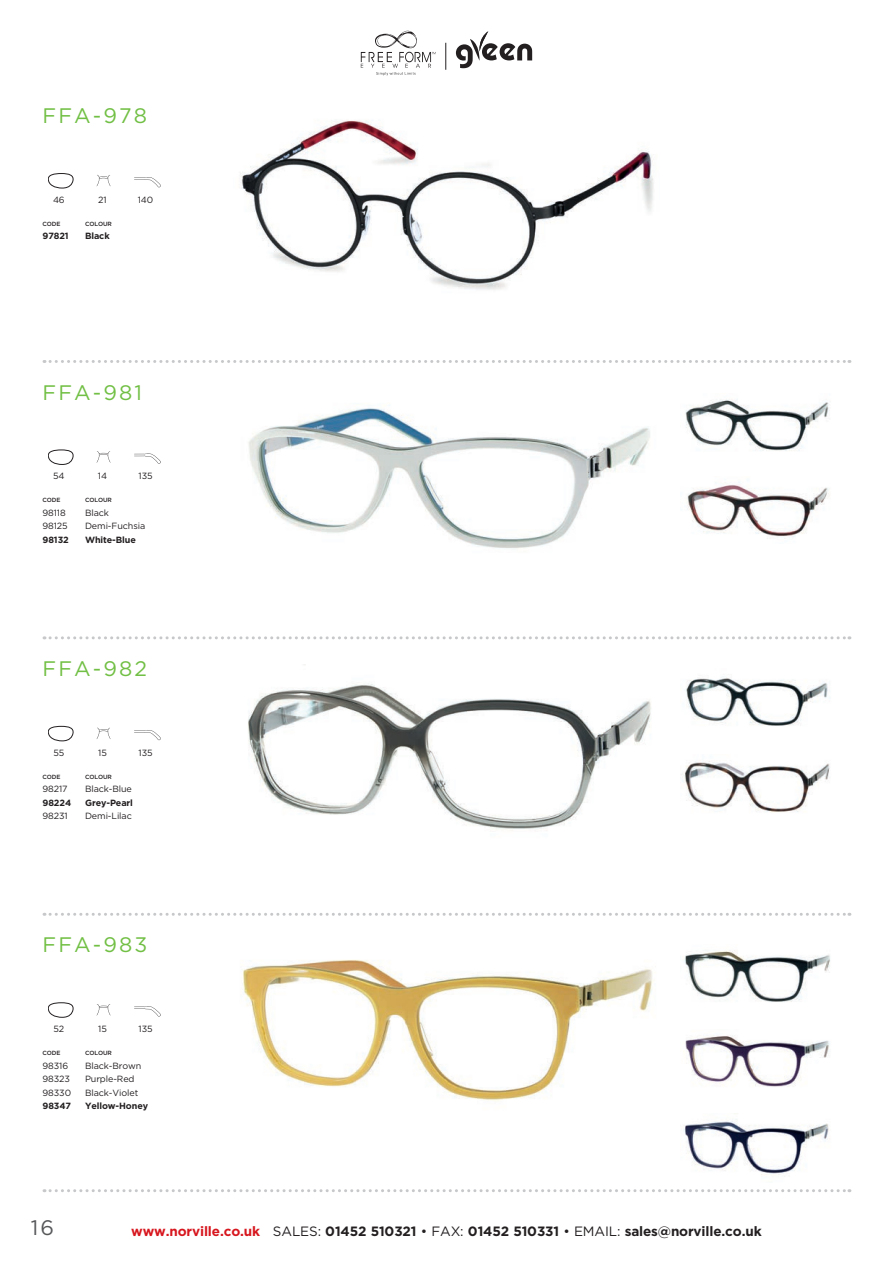
<style>
.page{position:relative;width:893px;height:1263px;background:#fff}
.page>*{position:absolute;margin:0;border:0;box-sizing:border-box;transform-origin:0 0}
.Frame_name_Green{font:21px "Gotham";letter-spacing:.1em;color:#71bf44}
.Frame_name_Green-2{font:21px "Gotham";color:#57585a}
.Body_copy_sans{font:700 13.5px "Gotham";letter-spacing:-.01em;color:#231f20}
.Code___colour{font:9px "Gotham";letter-spacing:-.01em;color:#231f20}
.Code___colour_Bold{font:700 9px "Gotham";letter-spacing:-.01em;color:#231f20}
.Measurements{font:9px "Gotham";letter-spacing:-.01em;color:#231f20}
.Code___colour_Header{font:500 6px "Gotham";letter-spacing:-.01em;color:#231f20}
.s1{color:#d7171f}
.s2{font-weight:400}
</style>
<div class="page">
<svg style="left:44px;top:360px;width:806px;height:3px"></svg>
<svg style="left:44px;top:913px;width:806px;height:3px"></svg>
<svg style="left:44px;top:636px;width:806px;height:3px"></svg>
<svg style="left:44px;top:1189px;width:806px;height:3px"></svg>
<svg style="left:456px;top:31px;width:76px;height:37px"></svg>
<svg style="left:361px;top:31px;width:75px;height:45px"></svg>
<svg style="left:445px;top:43px;width:1px;height:27px"></svg>
<img style="left:243px;top:960px;width:410px;height:142px">
<img style="left:684px;top:950px;width:146px;height:52px">
<img style="left:685px;top:1036px;width:145px;height:51px">
<img style="left:683px;top:1119px;width:147px;height:56px">
<svg style="left:48px;top:1002px;width:26px;height:16px"></svg>
<svg style="left:134px;top:1006px;width:27px;height:11px"></svg>
<svg style="left:96px;top:1004px;width:15px;height:12px"></svg>
<img style="left:248px;top:683px;width:403px;height:148px">
<img style="left:681px;top:761px;width:149px;height:51px">
<img style="left:686px;top:677px;width:144px;height:49px">
<svg style="left:48px;top:726px;width:26px;height:15px"></svg>
<svg style="left:134px;top:730px;width:27px;height:10px"></svg>
<svg style="left:96px;top:727px;width:15px;height:12px"></svg>
<img style="left:248px;top:405px;width:402px;height:144px">
<img style="left:687px;top:482px;width:143px;height:55px">
<img style="left:685px;top:399px;width:144px;height:52px">
<svg style="left:48px;top:450px;width:26px;height:15px"></svg>
<svg style="left:134px;top:453px;width:27px;height:11px"></svg>
<svg style="left:96px;top:451px;width:15px;height:12px"></svg>
<img style="left:240px;top:120px;width:414px;height:170px">
<svg style="left:48px;top:173px;width:26px;height:15px"></svg>
<svg style="left:134px;top:177px;width:27px;height:10px"></svg>
<svg style="left:96px;top:175px;width:15px;height:12px"></svg>
<p class="Frame_name_Green" style="left:43px;top:102px;width:106px">FFA-978</p>
<p class="Measurements" style="left:53px;top:194px;width:13px">46</p>
<p class="Measurements" style="left:98px;top:194px;width:10px">21</p>
<p class="Measurements" style="left:138px;top:194px;width:17px">140</p>
<p class="Code___colour_Header" style="left:43px;top:220px;width:20px">CODE</p>
<p class="Code___colour_Header" style="left:85px;top:220px;width:28px">COLOUR</p>
<p class="Code___colour_Bold" style="left:43px;top:230px;width:28px">97821</p>
<p class="Code___colour_Bold" style="left:85px;top:230px;width:26px">Black</p>
<p class="Frame_name_Green" style="left:43px;top:379px;width:101px">FFA-981</p>
<p class="Measurements" style="left:53px;top:470px;width:13px">54</p>
<p class="Measurements" style="left:98px;top:470px;width:11px">14</p>
<p class="Measurements" style="left:139px;top:470px;width:16px">135</p>
<p class="Code___colour_Header" style="left:43px;top:496px;width:20px">CODE</p>
<p class="Code___colour_Header" style="left:85px;top:496px;width:28px">COLOUR</p>
<p class="Code___colour" style="left:43px;top:507px;width:25px">98118</p>
<p class="Code___colour" style="left:85px;top:507px;width:25px">Black</p>
<p class="Code___colour" style="left:43px;top:520px;width:27px">98125</p>
<p class="Code___colour" style="left:85px;top:520px;width:62px">Demi-Fuchsia</p>
<p class="Code___colour_Bold" style="left:43px;top:534px;width:28px">98132</p>
<p class="Code___colour_Bold" style="left:85px;top:534px;width:52px">White-Blue</p>
<p class="Frame_name_Green" style="left:43px;top:655px;width:106px">FFA-982</p>
<p class="Measurements" style="left:53px;top:747px;width:12px">55</p>
<p class="Measurements" style="left:98px;top:747px;width:10px">15</p>
<p class="Measurements" style="left:139px;top:747px;width:16px">135</p>
<p class="Code___colour_Header" style="left:43px;top:773px;width:20px">CODE</p>
<p class="Code___colour_Header" style="left:85px;top:773px;width:28px">COLOUR</p>
<p class="Code___colour" style="left:43px;top:783px;width:27px">98217</p>
<p class="Code___colour" style="left:85px;top:783px;width:48px">Black-Blue</p>
<p class="Code___colour_Bold" style="left:43px;top:797px;width:30px">98224</p>
<p class="Code___colour_Bold" style="left:85px;top:797px;width:49px">Grey-Pearl</p>
<p class="Code___colour" style="left:43px;top:810px;width:27px">98231</p>
<p class="Code___colour" style="left:85px;top:810px;width:48px">Demi-Lilac</p>
<p class="Frame_name_Green" style="left:43px;top:931px;width:106px">FFA-983</p>
<p class="Measurements" style="left:54px;top:1023px;width:12px">52</p>
<p class="Measurements" style="left:98px;top:1023px;width:10px">15</p>
<p class="Measurements" style="left:139px;top:1023px;width:16px">135</p>
<p class="Code___colour_Header" style="left:43px;top:1049px;width:20px">CODE</p>
<p class="Code___colour_Header" style="left:85px;top:1049px;width:28px">COLOUR</p>
<p class="Code___colour" style="left:43px;top:1060px;width:27px">98316</p>
<p class="Code___colour" style="left:85px;top:1060px;width:58px">Black-Brown</p>
<p class="Code___colour" style="left:43px;top:1073px;width:29px">98323</p>
<p class="Code___colour" style="left:85px;top:1073px;width:51px">Purple-Red</p>
<p class="Code___colour" style="left:43px;top:1087px;width:30px">98330</p>
<p class="Code___colour" style="left:85px;top:1087px;width:55px">Black-Violet</p>
<p class="Code___colour_Bold" style="left:43px;top:1100px;width:30px">98347</p>
<p class="Code___colour_Bold" style="left:85px;top:1100px;width:65px">Yellow-Honey</p>
<p class="Frame_name_Green-2" style="left:31px;top:1214px;width:25px">16</p>
<p class="Body_copy_sans" style="left:131px;top:1222px;width:632px"><span class="s1">www.norville.co.uk</span> <span class="s2">SALES:</span> 01452 510321 <span class="s2">• FAX:</span> 01452 510331 <span class="s2">• EMAIL:</span> sales@norville.co.uk</p>
</div>
